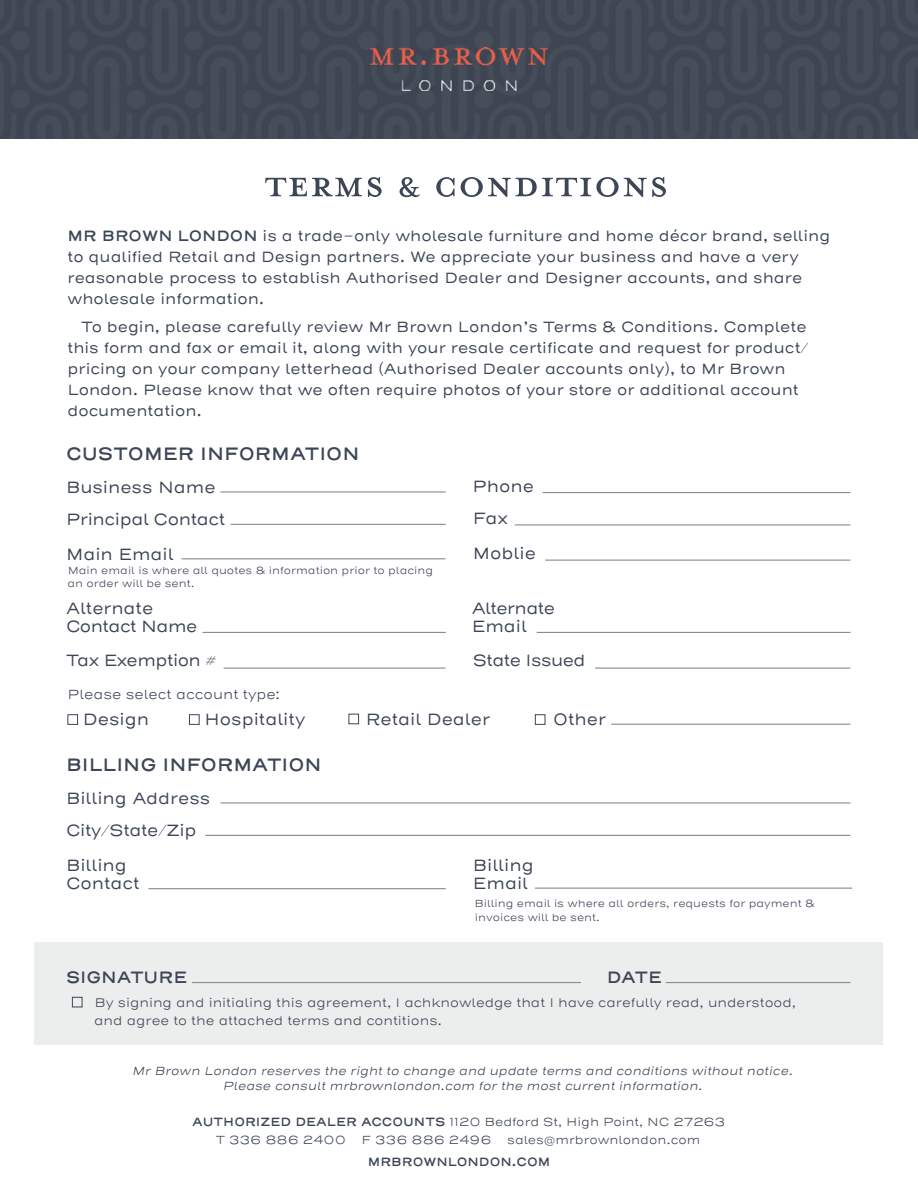
<style>
.page{position:relative;width:918px;height:1188px;background:#fff}
.page>*{position:absolute;margin:0;border:0;box-sizing:border-box;transform-origin:0 0}
.t1{font:55.5px "Mrs Eaves All Petite Caps OT";color:#3c4656}
.t2{font:600 18px "Henderson Sans Basic";color:#3c4656}
.t3{font:16.5px/33.6px "Henderson Sans Basic";color:#3c4656}
.t4{font:16.5px/18px "Henderson Sans Basic";letter-spacing:-.03em;color:#3c4656}
.t5{font:16.5px/18px "Henderson Sans Basic";letter-spacing:-.02em;color:#3c4656}
.t6{font:600 16.5px "Henderson Sans Basic";color:#3c4656}
.t7{font:15px/21px "Henderson Sans Basic";color:#3c4656}
.t8{font:300 13.5px "Henderson Sans Basic";color:#3c4656}
.t9{font:300 12.75px/18px "Henderson Sans Basic";color:#3c4656}
.t10{font:italic 300 12px/15px "Henderson Sans Basic";color:#3c4656;text-align:center}
.t11{font:300 12px/18px "Henderson Sans Basic";color:#3c4656}
.t12{font:600 12px "Henderson Sans Basic";color:#3c4656}
.t13{font:300 10.5px/13.5px "Henderson Sans Basic";color:#3c4656}
.s1{font-weight:600}
</style>
<div class="page">
<div style="left:0;top:0;width:918px;height:138px;background:#424a56"></div>
<img style="left:371px;top:48px;width:176px;height:43px">
<hr style="left:220px;top:491px;width:226px;height:2px;background:#8a8a95">
<hr style="left:231px;top:524px;width:215px;height:1px;background:#8a8a95">
<hr style="left:182px;top:558px;width:264px;height:1px;background:#8a8a95">
<hr style="left:202px;top:632px;width:244px;height:1px;background:#8a8a95">
<hr style="left:224px;top:668px;width:222px;height:1px;background:#8a8a95">
<hr style="left:595px;top:668px;width:255px;height:1px;background:#8a8a95">
<hr style="left:537px;top:632px;width:313px;height:1px;background:#8a8a95">
<hr style="left:543px;top:492px;width:308px;height:1px;background:#8a8a95">
<hr style="left:515px;top:524px;width:336px;height:1px;background:#8a8a95">
<hr style="left:545px;top:560px;width:306px;height:1px;background:#8a8a95">
<div style="left:68px;top:714px;width:10px;height:11px;border:1px solid #3c4656"></div>
<div style="left:189px;top:714px;width:11px;height:11px;border:1px solid #3c4656"></div>
<div style="left:349px;top:714px;width:10px;height:10px;border:1px solid #3c4656"></div>
<div style="left:535px;top:714px;width:10px;height:11px;border:1px solid #3c4656"></div>
<hr style="left:611px;top:724px;width:239px;height:1px;background:#8a8a95">
<hr style="left:220px;top:802px;width:631px;height:2px;background:#8a8a95">
<hr style="left:205px;top:835px;width:646px;height:1px;background:#8a8a95">
<hr style="left:535px;top:888px;width:317px;height:1px;background:#8a8a95">
<hr style="left:148px;top:888px;width:298px;height:1px;background:#8a8a95">
<div style="left:35px;top:943px;width:848px;height:102px;background:#eceded"></div>
<hr style="left:192px;top:982px;width:389px;height:1px;background:#8a8a95">
<hr style="left:666px;top:982px;width:184px;height:1px;background:#8a8a95">
<div style="left:72px;top:997px;width:10px;height:10px;border:1px solid #3c4656"></div>
<h1 class="t1" style="left:265px;top:159px;width:405px">TERMS &amp; CONDITIONS</h1>
<p class="t7" style="left:68px;top:226px;width:764px"><span class="s1">MR BROWN LONDON</span> is a trade-only wholesale furniture and home décor brand, selling to qualified Retail and Design partners. We appreciate your business and have a very reasonable process to establish Authorised Dealer and Designer accounts, and share wholesale information.</p>
<p class="t7" style="left:68px;top:317px;width:742px;text-indent:14px">To begin, please carefully review Mr Brown London’s Terms &amp; Conditions. Complete this form and fax or email it, along with your resale certificate and request for product/ pricing on your company letterhead (Authorised Dealer accounts only), to Mr Brown London. Please know that we often require photos of your store or additional account documentation.</p>
<p class="t2" style="left:66px;top:442px;width:295px">CUSTOMER INFORMATION</p>
<p class="t3" style="left:66px;top:470px;width:161px">Business Name<br>Principal Contact<br>Main Email</p>
<p class="t13" style="left:67px;top:564px;width:367px">Main email is where all quotes &amp; information prior to placing an order will be sent.</p>
<p class="t5" style="left:66px;top:600px;width:133px">Alternate<br>Contact Name</p>
<p class="t4" style="left:66px;top:651px;width:152px">Tax Exemption #</p>
<p class="t4" style="left:473px;top:651px;width:114px">State Issued</p>
<p class="t3" style="left:472px;top:470px;width:63px;line-height:32.4px">Phone<br>Fax</p>
<p class="t3" style="left:473px;top:537px;width:65px">Moblie</p>
<p class="t4" style="left:472px;top:600px;width:85px">Alternate<br>Email</p>
<p class="t8" style="left:68px;top:686px;width:213px">Please select account type:</p>
<p class="t3" style="left:83px;top:703px;width:68px">Design</p>
<p class="t3" style="left:204px;top:703px;width:102px">Hospitality</p>
<p class="t3" style="left:366px;top:703px;width:125px">Retail Dealer</p>
<p class="t3" style="left:553px;top:703px;width:54px">Other</p>
<p class="t2" style="left:66px;top:753px;width:257px">BILLING INFORMATION</p>
<p class="t3" style="left:66px;top:782px;width:146px;line-height:33px">Billing Address<br>City/State/Zip</p>
<p class="t3" style="left:66px;top:856px;width:75px;line-height:18px">Billing<br>Contact</p>
<p class="t3" style="left:473px;top:856px;width:62px;line-height:18px">Billing<br>Email</p>
<p class="t13" style="left:475px;top:897px;width:342px">Billing email is where all orders, requests for payment &amp; invoices will be sent.</p>
<p class="t6" style="left:66px;top:967px;width:123px">SIGNATURE</p>
<p class="t6" style="left:607px;top:967px;width:57px">DATE</p>
<p class="t9" style="left:94px;top:994px;width:703px">By signing and initialing this agreement, I achknowledge that I have carefully read, understood, and agree to the attached terms and contitions.</p>
<p class="t10" style="left:133px;top:1064px;width:662px">Mr Brown London reserves the right to change and update terms and conditions without notice.<br>Please consult mrbrownlondon.com for the most current information.</p>
<p class="t11" style="left:216px;top:1113px;width:511px;text-indent:-24px"><span class="s1">AUTHORIZED DEALER ACCOUNTS</span> 1120 Bedford St, High Point, NC 27263<br>T 336 886 2400</p>
<p class="t11" style="left:362px;top:1131px;width:131px">F 336 886 2496</p>
<p class="t11" style="left:507px;top:1131px;width:195px">sales@mrbrownlondon.com</p>
<p class="t12" style="left:368px;top:1155px;width:184px">MRBROWNLONDON.COM</p>
</div>
